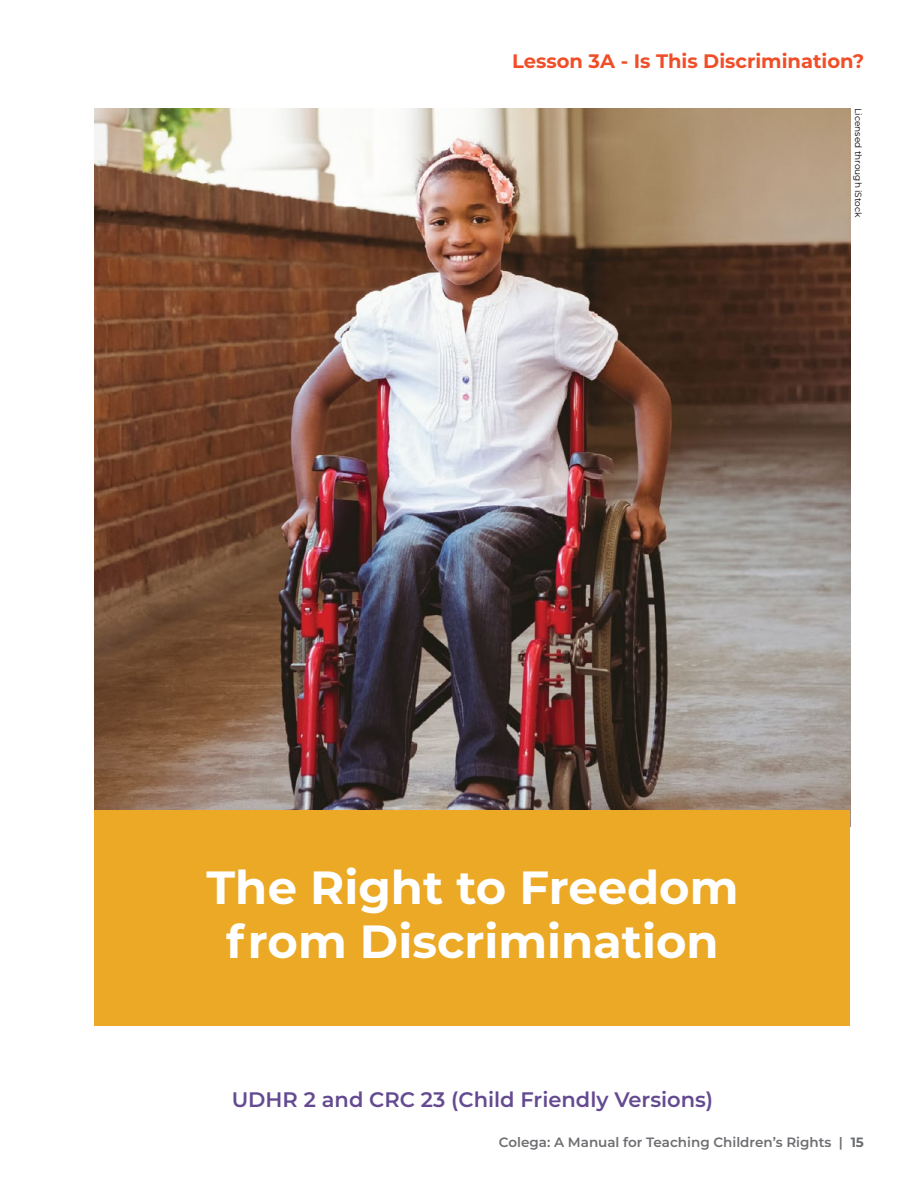
<style>
.page{position:relative;width:918px;height:1188px;background:#fff}
.page>*{position:absolute;margin:0;border:0;box-sizing:border-box;transform-origin:0 0}
.t1{font:700 46.5px/54px "Montserrat";color:#fff;text-align:center}
.t2{font:600 21px "Montserrat";color:#644b91}
.t3{font:700 19.5px "Montserrat";color:#f04e28}
.t4{font:600 13.5px "Montserrat";color:#6d6e71}
.t5{font:9px "Montserrat";color:#000}
.s1{font-weight:700}
</style>
<div class="page">
<img style="left:94px;top:108px;width:756px;height:702px">
<div style="left:94px;top:810px;width:756px;height:216px;background:#eba925"></div>
<h3 class="t3" style="left:512px;top:47px;width:354px">Lesson 3A - Is This Discrimination?</h3>
<p class="t5" style="left:865px;top:108px;width:111px;rotate:90deg">Licensed through iStock</p>
<h1 class="t1" style="left:207px;top:858px;width:533px">The Right to Freedom from Discrimination</h1>
<h2 class="t2" style="left:232px;top:1084px;width:483px">UDHR 2 and CRC 23 (Child Friendly Versions)</h2>
<p class="t4" style="left:499px;top:1133px;width:367px">Colega: A Manual for Teaching Children’s Rights | <span class="s1">15</span></p>
</div>
